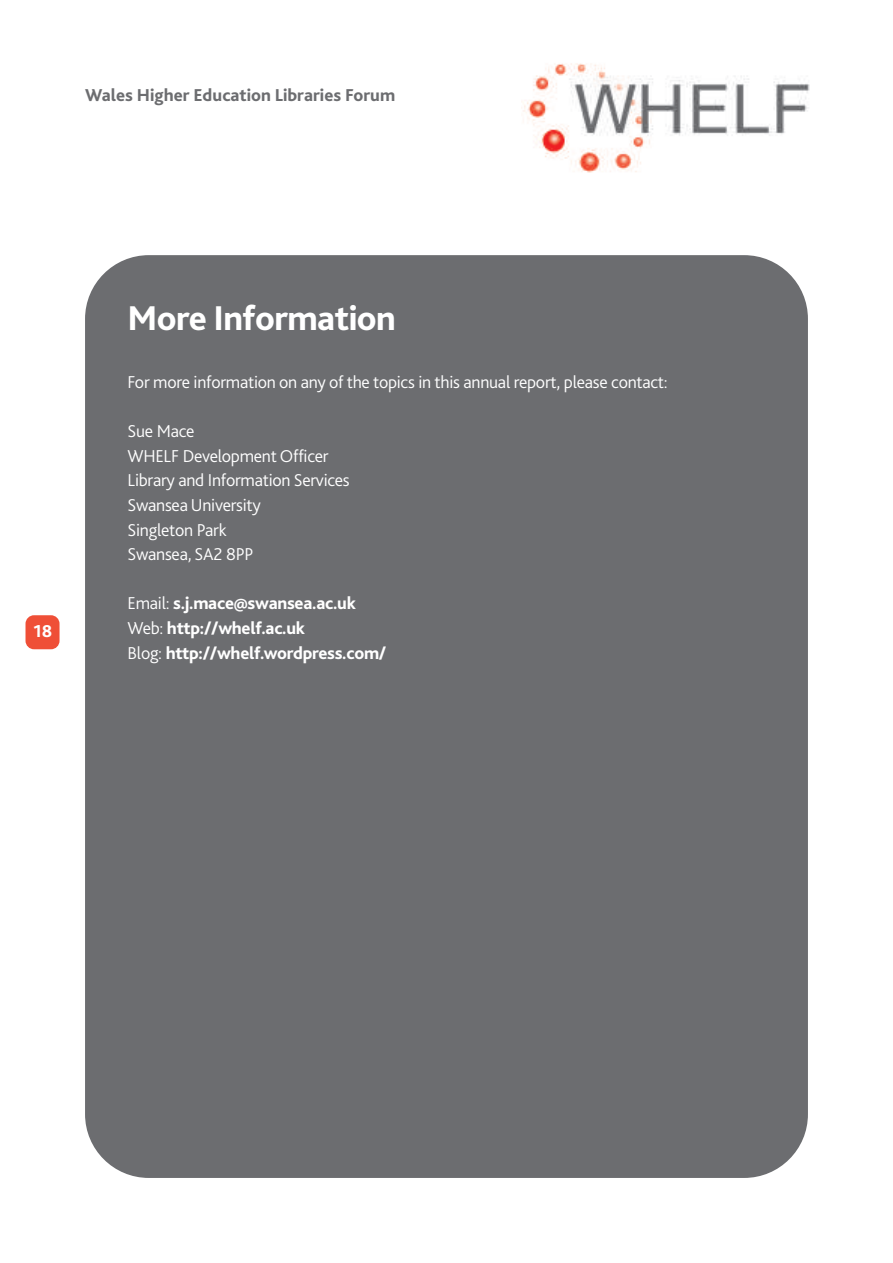
<style>
.page{position:relative;width:893px;height:1263px;background:#fff}
.page>*{position:absolute;margin:0;border:0;box-sizing:border-box;transform-origin:0 0}
.t1{font:800 36px "Bliss 2";letter-spacing:-.015em;color:#fff}
.t2{font:300 18px/24.6px "Bliss 2";letter-spacing:-.015em;color:#fff}
.t3{font:800 18px/24.6px "Bliss 2";letter-spacing:-.015em;color:#fff}
.t4{font:800 18px "Bliss 2";color:#6c6d70}
.s1{font-weight:300}
</style>
<div class="page">
<div style="left:26px;top:615px;width:34px;height:34px;background:#ef4f37;border-radius:9px"></div>
<img style="left:523px;top:63px;width:287px;height:110px">
<div style="left:85px;top:255px;width:723px;height:923px;background:#6c6d70;border-radius:64px"></div>
<p class="t4" style="left:85px;top:88px;width:312px">Wales Higher Education Libraries Forum</p>
<p class="t3" style="left:33px;top:620px;width:20px">18</p>
<h1 class="t1" style="left:128px;top:305px;width:270px">More Information</h1>
<p class="t2" style="left:128px;top:371px;width:542px">For more information on any of the topics in this annual report, please contact:</p>
<p class="t2" style="left:128px;top:420px;width:224px">Sue Mace<br>WHELF Development Officer<br>Library and Information Services<br>Swansea University<br>Singleton Park<br>Swansea, SA2 8PP</p>
<p class="t3" style="left:128px;top:593px;width:260px"><span class="s1">Email:</span> s.j.mace@swansea.ac.uk<br><span class="s1">Web:</span> http://whelf.ac.uk<br><span class="s1">Blog:</span> http://whelf.wordpress.com/</p>
</div>
